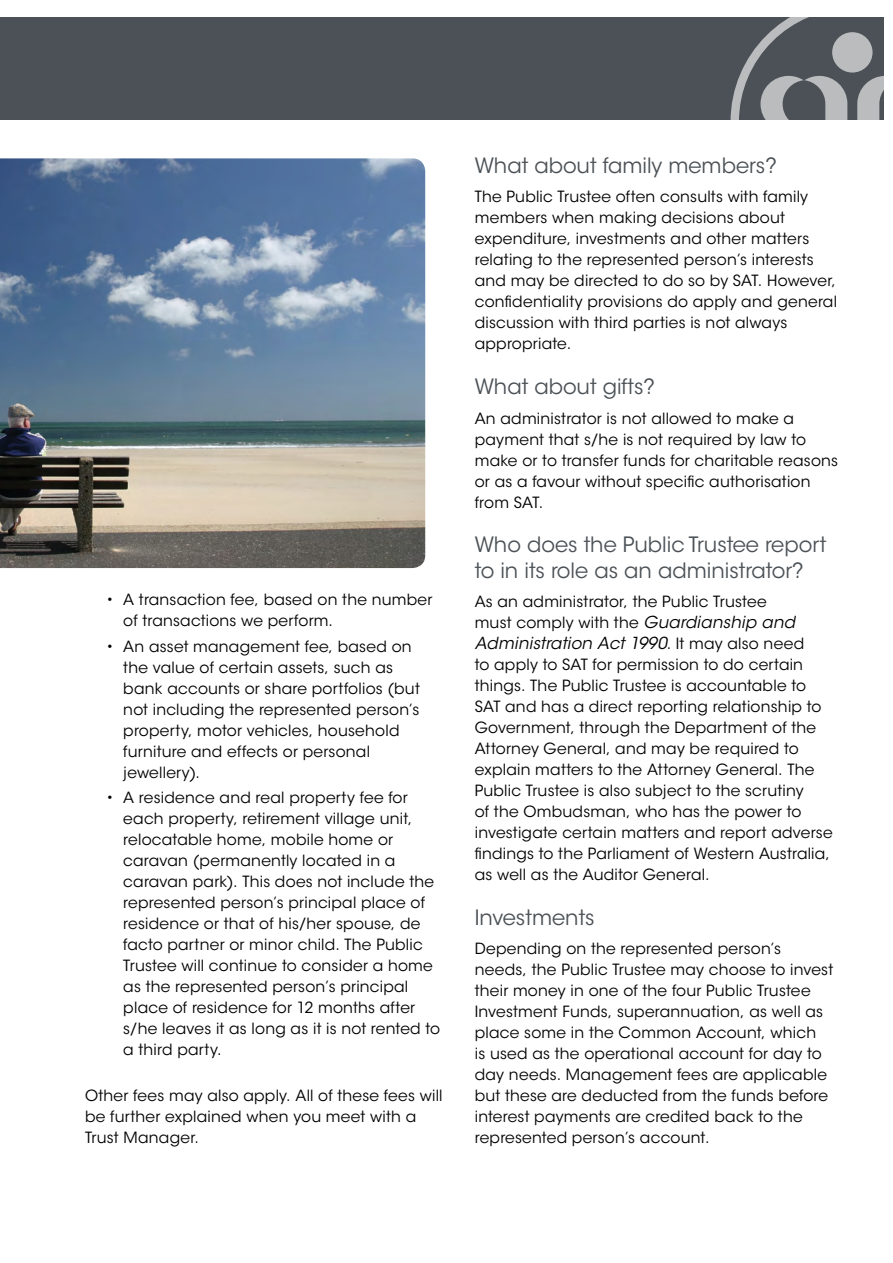
<style>
.page{position:relative;width:893px;height:1263px;background:#fff}
.page>*{position:absolute;margin:0;border:0;box-sizing:border-box;transform-origin:0 0}
.t1{font:21px/25.2px "ITC Avant Garde Std";color:#4b5156}
.t2{font:italic 16.5px "ITC Avant Garde Std";letter-spacing:.005em;color:#000}
.t3{font:15.3px/21px "ITC Avant Garde Std";letter-spacing:.015em;color:#000}
.s1{font-style:italic;font-size:16.5px}
.s2{font-style:normal;font-size:15.3px}
</style>
<div class="page">
<div style="left:0;top:17px;width:884px;height:102px;background:#4b5156"></div>
<svg style="left:730px;top:17px;width:154px;height:103px"></svg>
<div style="left:832px;top:32px;width:40px;height:41px;background:#babcbe;border-radius:50%"></div>
<img style="left:0;top:158px;width:425px;height:410px">
<p class="t3" style="left:123px;top:589px;width:311px;text-indent:-17px">• A transaction fee, based on the number of transactions we perform.</p>
<p class="t3" style="left:123px;top:636px;width:298px;text-indent:-17px">• An asset management fee, based on the value of certain assets, such as bank accounts or share portfolios (but not including the represented person’s property, motor vehicles, household furniture and effects or personal jewellery).</p>
<p class="t3" style="left:123px;top:787px;width:318px;text-indent:-17px">• A residence and real property fee for each property, retirement village unit, relocatable home, mobile home or caravan (permanently located in a caravan park). This does not include the represented person’s principal place of residence or that of his/her spouse, de facto partner or minor child. The Public Trustee will continue to consider a home as the represented person’s principal place of residence for 12 months after s/he leaves it as long as it is not rented to a third party.</p>
<p class="t3" style="left:85px;top:1085px;width:359px">Other fees may also apply. All of these fees will be further explained when you meet with a<br>Trust Manager.</p>
<h1 class="t1" style="left:475px;top:153px;width:304px">What about family members?</h1>
<p class="t3" style="left:475px;top:187px;width:364px">The Public Trustee often consults with family members when making decisions about expenditure, investments and other matters relating to the represented person’s interests and may be directed to do so by SAT. However, confidentiality provisions do apply and general discussion with third parties is not always appropriate.</p>
<h1 class="t1" style="left:475px;top:374px;width:182px">What about gifts?</h1>
<p class="t3" style="left:475px;top:408px;width:365px">An administrator is not allowed to make a payment that s/he is not required by law to make or to transfer funds for charitable reasons or as a favour without specific authorisation from SAT.</p>
<h1 class="t1" style="left:475px;top:532px;width:353px">Who does the Public Trustee report to in its role as an administrator?</h1>
<p class="t3" style="left:475px;top:591px;width:322px">As an administrator, the Public Trustee must comply with the <span class="s1">Guardianship and</span></p>
<p class="t2" style="left:475px;top:633px;width:331px">Administration Act 1990<span class="s2">. It may also need</span></p>
<p class="t3" style="left:475px;top:654px;width:359px">to apply to SAT for permission to do certain things. The Public Trustee is accountable to SAT and has a direct reporting relationship to Government, through the Department of the Attorney General, and may be required to explain matters to the Attorney General. The Public Trustee is also subject to the scrutiny<br>of the Ombudsman, who has the power to investigate certain matters and report adverse findings to the Parliament of Western Australia, as well as the Auditor General.</p>
<h1 class="t1" style="left:475px;top:905px;width:121px">Investments</h1>
<p class="t3" style="left:475px;top:938px;width:360px">Depending on the represented person’s needs, the Public Trustee may choose to invest their money in one of the four Public Trustee Investment Funds, superannuation, as well as place some in the Common Account, which<br>is used as the operational account for day to day needs. Management fees are applicable but these are deducted from the funds before interest payments are credited back to the represented person’s account.</p>
</div>
